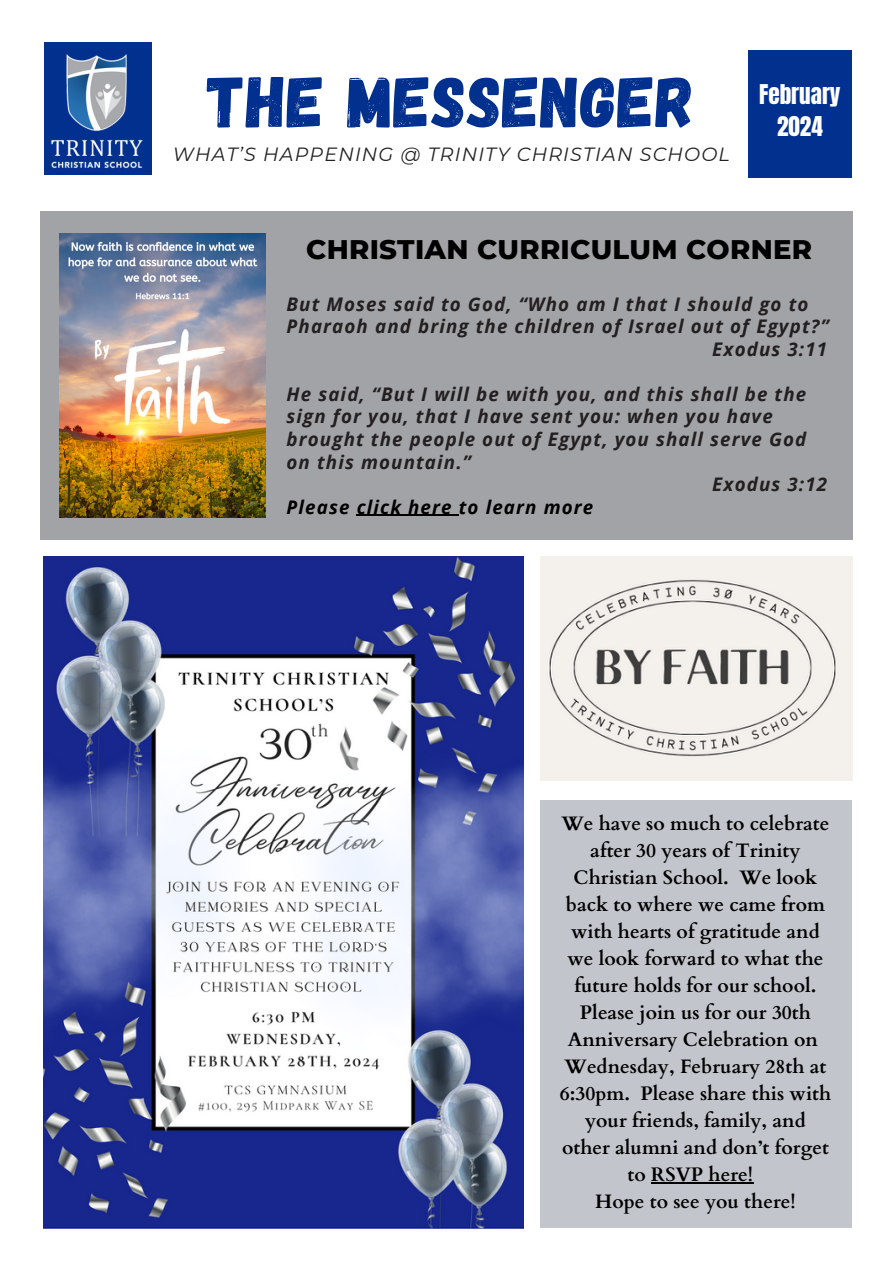
<style>
.page{position:relative;width:893px;height:1264px;background:#fff}
.page>*{position:absolute;margin:0;border:0;box-sizing:border-box;transform-origin:0 0}
.t1{font:72.15px "Gagalin";letter-spacing:.01em;color:#02308f}
.t2{font:800 27.45px "Montserrat";letter-spacing:.01em;color:#000}
.t3{font:23.1px/31.5px "Anton";color:#fff;text-align:center}
.t4{font:700 19.5px/27px "Cardo";color:#000;text-align:center}
.t5{font:italic 19.05px "Montserrat";letter-spacing:.06em;color:#222}
.t6{font:italic 700 18.75px/22.5px "Open Sans";letter-spacing:.06em;color:#231f20}
.t7{font:italic 700 18.75px "Open Sans";letter-spacing:.06em;color:#000}
</style>
<div class="page">
<div style="left:748px;top:50px;width:103px;height:127px;background:#02308f"></div>
<div style="left:40px;top:211px;width:813px;height:329px;background:#a2a3a6"></div>
<img style="left:60px;top:234px;width:206px;height:283px">
<div style="left:44px;top:42px;width:107px;height:132px;background:#02308f"></div>
<img style="left:51px;top:54px;width:92px;height:115px">
<img style="left:44px;top:557px;width:479px;height:671px">
<img style="left:540px;top:557px;width:312px;height:223px">
<div style="left:540px;top:800px;width:311px;height:428px;background:#c2c5cb"></div>
<hr style="left:356px;top:514px;width:97px;height:2px;background:#000">
<svg style="left:453px;top:514px;width:6px;height:2px"></svg>
<hr style="left:651px;top:1182px;width:102px;height:1px;background:#000">
<p class="t1" style="left:207px;top:55px;width:489px">THE MESSENGER</p>
<p class="t5" style="left:173px;top:142px;width:558px">WHAT’S HAPPENING @ TRINITY CHRISTIAN SCHOOL</p>
<p class="t3" style="left:759px;top:79px;width:83px">February<br>2024</p>
<p class="t2" style="left:306px;top:233px;width:507px">CHRISTIAN CURRICULUM CORNER</p>
<h4 class="t6" style="left:286px;top:292px;width:543px">But Moses said to God, “Who am I that I should go to<br>Pharaoh and bring the children of Israel out of Egypt?”</h4>
<h3 class="t6" style="left:712px;top:337px;width:116px">Exodus 3:11</h3>
<h2 class="t6" style="left:286px;top:382px;width:521px">He said, “But I will be with you, and this shall be the sign for you, that I have sent you: when you have brought the people out of Egypt, you shall serve God on this mountain.”</h2>
<p class="t6" style="left:712px;top:472px;width:116px">Exodus 3:12</p>
<p class="t7" style="left:286px;top:493px;width:308px">Please click here to learn more</p>
<p class="t4" style="left:559px;top:810px;width:273px">We have so much to celebrate after 30 years of Trinity<br>Christian School. We look back to where we came from with hearts of gratitude and we look forward to what the future holds for our school.<br>Please join us for our 30th<br>Anniversary Celebration on<br>Wednesday, February 28th at<br>6:30pm. Please share this with your friends, family, and other alumni and don’t forget to RSVP here!</p>
<p class="t4" style="left:595px;top:1188px;width:202px">Hope to see you there!</p>
</div>
